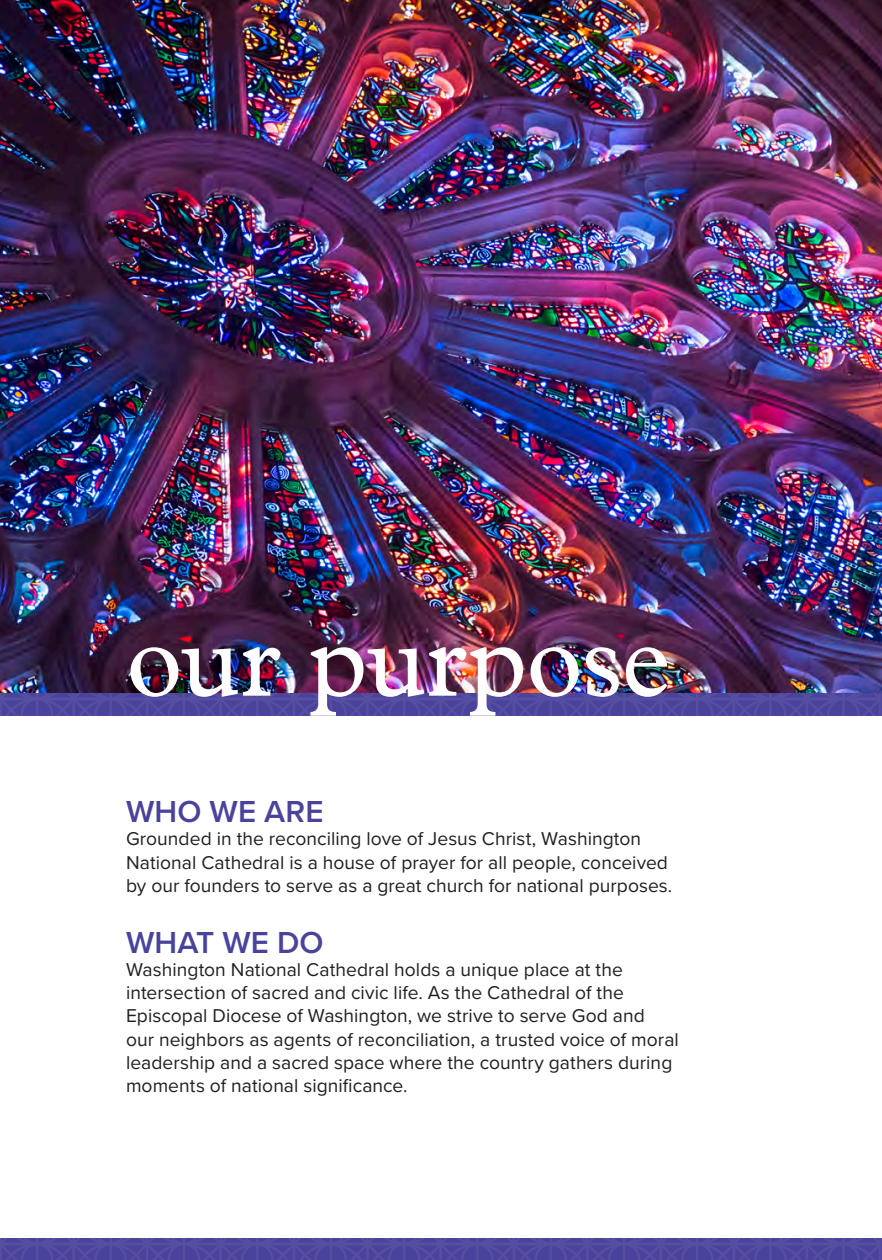
<style>
.page{position:relative;width:882px;height:1260px;background:#fff}
.page>*{position:absolute;margin:0;border:0;box-sizing:border-box;transform-origin:0 0}
.t1{font:105px "Plantin MT Std";letter-spacing:-.005em;color:#fff}
.t2{font:600 31.5px "Proxima Nova";color:#49439b}
.t3{font:19.25px/23.1px "Proxima Nova";letter-spacing:.005em;color:#231f20}
</style>
<div class="page">
<img style="left:1px;top:0;width:881px;height:694px">
<img style="left:0;top:1239px;width:882px;height:21px">
<img style="left:1px;top:694px;width:881px;height:21px">
<p class="t1" style="left:126px;top:600px;width:546px">our purpose</p>
<p class="t2" style="left:126px;top:788px;width:199px">WHO WE ARE</p>
<p class="t3" style="left:126px;top:827px;width:548px">Grounded in the reconciling love of Jesus Christ, Washington<br>National Cathedral is a house of prayer for all people, conceived by our founders to serve as a great church for national purposes.</p>
<p class="t2" style="left:126px;top:919px;width:199px">WHAT WE DO</p>
<p class="t3" style="left:126px;top:957px;width:554px">Washington National Cathedral holds a unique place at the intersection of sacred and civic life. As the Cathedral of the Episcopal Diocese of Washington, we strive to serve God and<br>our neighbors as agents of reconciliation, a trusted voice of moral leadership and a sacred space where the country gathers during moments of national significance.</p>
</div>
